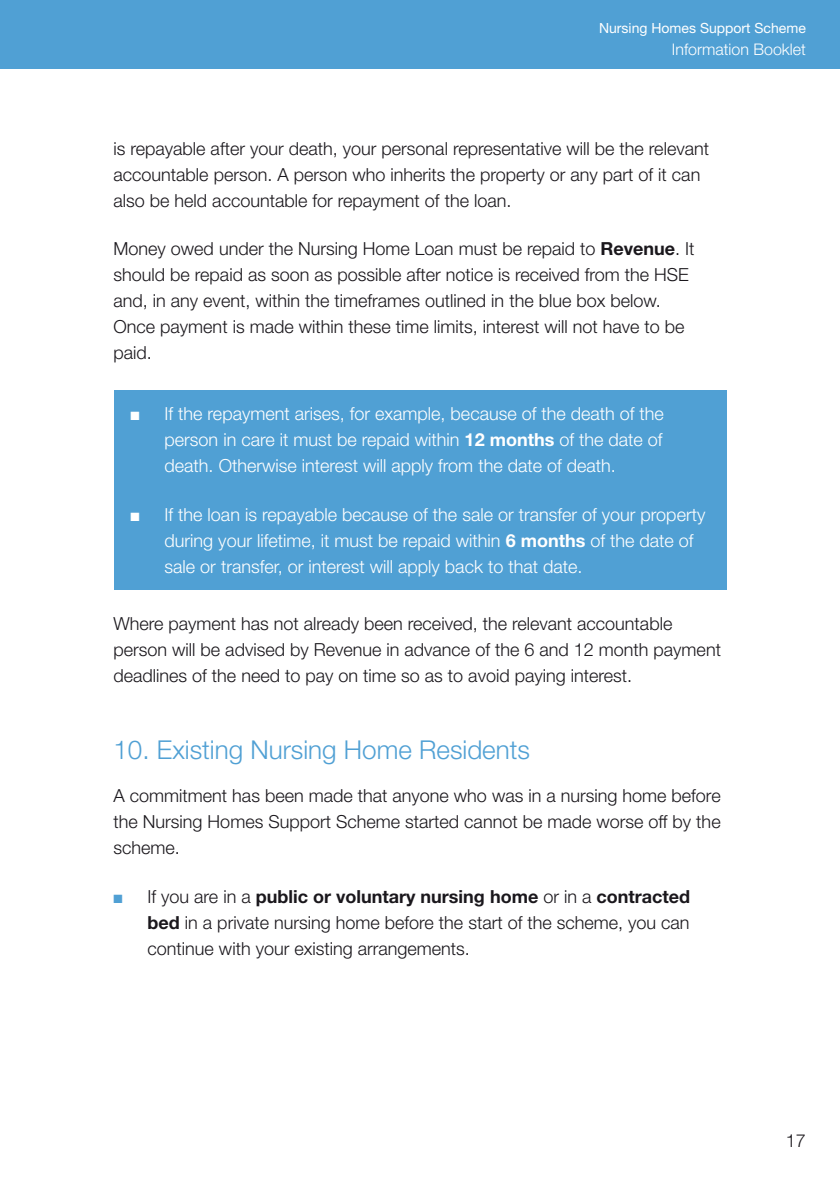
<style>
.page{position:relative;width:840px;height:1191px;background:#fff}
.page>*{position:absolute;margin:0;border:0;box-sizing:border-box;transform-origin:0 0}
.t1{font:300 26px "Helvetica Neue LT Std";color:#50a0d4}
.t2{font:300 18px/26px "Helvetica Neue LT Std";color:#1a171c}
.t3{font:300 18px/26px "Helvetica Neue LT Std";color:#fff;text-align:justify}
.t4{font:300 16px "Helvetica Neue LT Std";color:#fff}
.t5{font:14px "Helvetica Neue LT Std";color:#fff}
.s1{font-weight:700}
.s2{color:#50a0d4}
</style>
<div class="page">
<div style="left:0;top:0;width:839px;height:68px;background:#50a0d4"></div>
<div style="left:113px;top:390px;width:613px;height:199px;background:#50a0d4"></div>
<p class="t5" style="left:598px;top:19px;width:208px">Nursing Homes Support Scheme</p>
<p class="t4" style="left:671px;top:39px;width:135px">Information Booklet</p>
<p class="t2" style="left:113px;top:135px;width:596px">is repayable after your death, your personal representative will be the relevant accountable person. A person who inherits the property or any part of it can also be held accountable for repayment of the loan.</p>
<p class="t2" style="left:113px;top:235px;width:582px">Money owed under the Nursing Home Loan must be repaid to <span class="s1">Revenue</span>. It should be repaid as soon as possible after notice is received from the HSE and, in any event, within the timeframes outlined in the blue box below.<br>Once payment is made within these time limits, interest will not have to be paid.</p>
<p class="t3" style="left:164px;top:400px;width:500px;text-indent:-34px">■ If the repayment arises, for example, because of the death of the person in care it must be repaid within <span class="s1">12 months</span> of the date of death. Otherwise interest will apply from the date of death.</p>
<p class="t3" style="left:164px;top:501px;width:542px;text-align:left;text-indent:-34px">■ If the loan is repayable because of the sale or transfer of your property during your lifetime, it must be repaid within <span class="s1">6 months</span> of the date of sale or transfer, or interest will apply back to that date.</p>
<p class="t2" style="left:113px;top:610px;width:608px">Where payment has not already been received, the relevant accountable person will be advised by Revenue in advance of the 6 and 12 month payment deadlines of the need to pay on time so as to avoid paying interest.</p>
<h1 class="t1" style="left:113px;top:734px;width:418px">10. Existing Nursing Home Residents</h1>
<p class="t2" style="left:113px;top:782px;width:608px;text-align:justify">A commitment has been made that anyone who was in a nursing home before the Nursing Homes Support Scheme started cannot be made worse off by the scheme.</p>
<p class="t2" style="left:147px;top:883px;width:544px;text-align:justify;text-indent:-34px"><span class="s2">■</span> If you are in a <span class="s1">public or voluntary nursing home</span> or in a <span class="s1">contracted bed</span> in a private nursing home before the start of the scheme, you can continue with your existing arrangements.</p>
<p class="t2" style="left:785px;top:1127px;width:22px">17</p>
</div>
